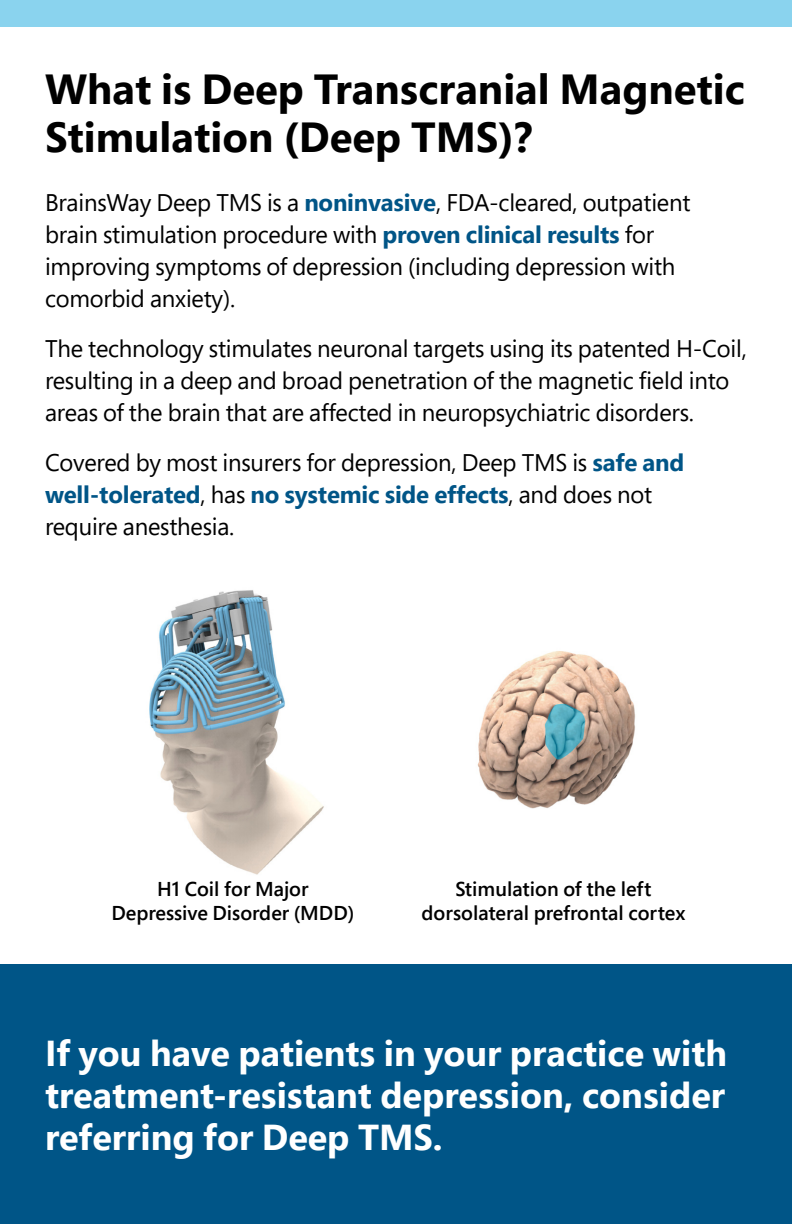
<style>
.page{position:relative;width:792px;height:1224px;background:#fff}
.page>*{position:absolute;margin:0;border:0;box-sizing:border-box;transform-origin:0 0}
.t1{font:700 42px/48px "Segoe Pro";color:#000}
.t2{font:700 36px/42px "Segoe Pro";color:#fff;text-align:justify}
.t3{font:24px/32px "Segoe Pro";letter-spacing:-.01em;color:#000}
.t4{font:600 20px/24px "Segoe Pro";color:#000;text-align:center}
.s1{font-weight:700;color:#005587}
</style>
<div class="page">
<div style="left:0;top:0;width:792px;height:27px;background:#8ad3ee"></div>
<div style="left:0;top:965px;width:792px;height:259px;background:#005587"></div>
<img style="left:149px;top:590px;width:175px;height:285px">
<img style="left:477px;top:651px;width:159px;height:158px">
<h1 class="t1" style="left:45px;top:63px;width:701px">What is Deep Transcranial Magnetic<br>Stimulation (Deep TMS)?</h1>
<p class="t3" style="left:45px;top:185px;width:647px">BrainsWay Deep TMS is a <span class="s1">noninvasive</span>, FDA-cleared, outpatient brain stimulation procedure with <span class="s1">proven clinical results</span> for improving symptoms of depression (including depression with comorbid anxiety).</p>
<p class="t3" style="left:45px;top:331px;width:703px">The technology stimulates neuronal targets using its patented H-Coil, resulting in a deep and broad penetration of the magnetic field into areas of the brain that are affected in neuropsychiatric disorders.</p>
<p class="t3" style="left:45px;top:445px;width:641px">Covered by most insurers for depression, Deep TMS is <span class="s1">safe and well-tolerated</span>, has <span class="s1">no systemic side effects</span>, and does not require anesthesia.</p>
<p class="t4" style="left:111px;top:877px;width:244px">H1 Coil for Major<br>Depressive Disorder (MDD)</p>
<p class="t4" style="left:422px;top:877px;width:265px">Stimulation of the left dorsolateral prefrontal cortex</p>
<h2 class="t2" style="left:45px;top:1031px;width:684px">If you have patients in your practice with treatment-resistant depression, consider referring for Deep TMS.</h2>
</div>
